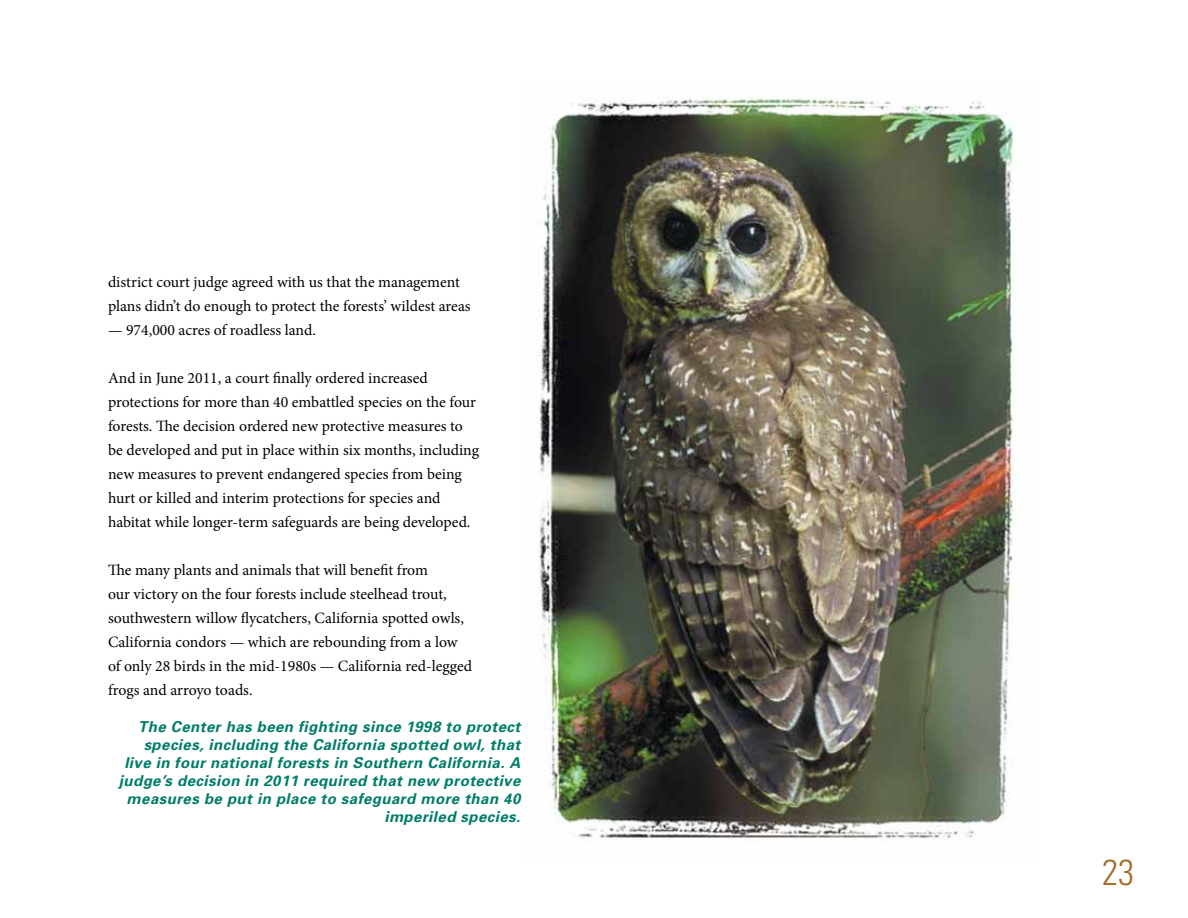
<style>
.page{position:relative;width:1188px;height:918px;background:#fff}
.page>*{position:absolute;margin:0;border:0;box-sizing:border-box;transform-origin:0 0}
.t1{font:300 condensed 36px "Univers";color:#a46b28}
.t2{font:15.75px/24px "Minion Pro";color:#000}
.t3{font:italic 700 15px/18px "Univers";letter-spacing:.03em;color:#007d68;text-align:right}
</style>
<div class="page">
<img style="left:537px;top:97px;width:480px;height:745px">
<p class="t2" style="left:108px;top:270px;width:364px">district court judge agreed with us that the management plans didn’t do enough to protect the forests’ wildest areas</p>
<p class="t2" style="left:108px;top:318px;width:209px">— 974,000 acres of roadless land.</p>
<p class="t2" style="left:108px;top:366px;width:373px">And in June 2011, a court finally ordered increased protections for more than 40 embattled species on the four forests. The decision ordered new protective measures to be developed and put in place within six months, including new measures to prevent endangered species from being hurt or killed and interim protections for species and habitat while longer-term safeguards are being developed.</p>
<p class="t2" style="left:108px;top:558px;width:366px">The many plants and animals that will benefit from<br>our victory on the four forests include steelhead trout, southwestern willow flycatchers, California spotted owls, California condors — which are rebounding from a low of only 28 birds in the mid-1980s — California red-legged frogs and arroyo toads.</p>
<p class="t3" style="left:119px;top:717px;width:403px">The Center has been fighting since 1998 to protect species, including the California spotted owl, that live in four national forests in Southern California. A judge’s decision in 2011 required that new protective measures be put in place to safeguard more than 40 imperiled species.</p>
<h1 class="t1" style="left:1102px;top:851px;width:33px">23</h1>
</div>
